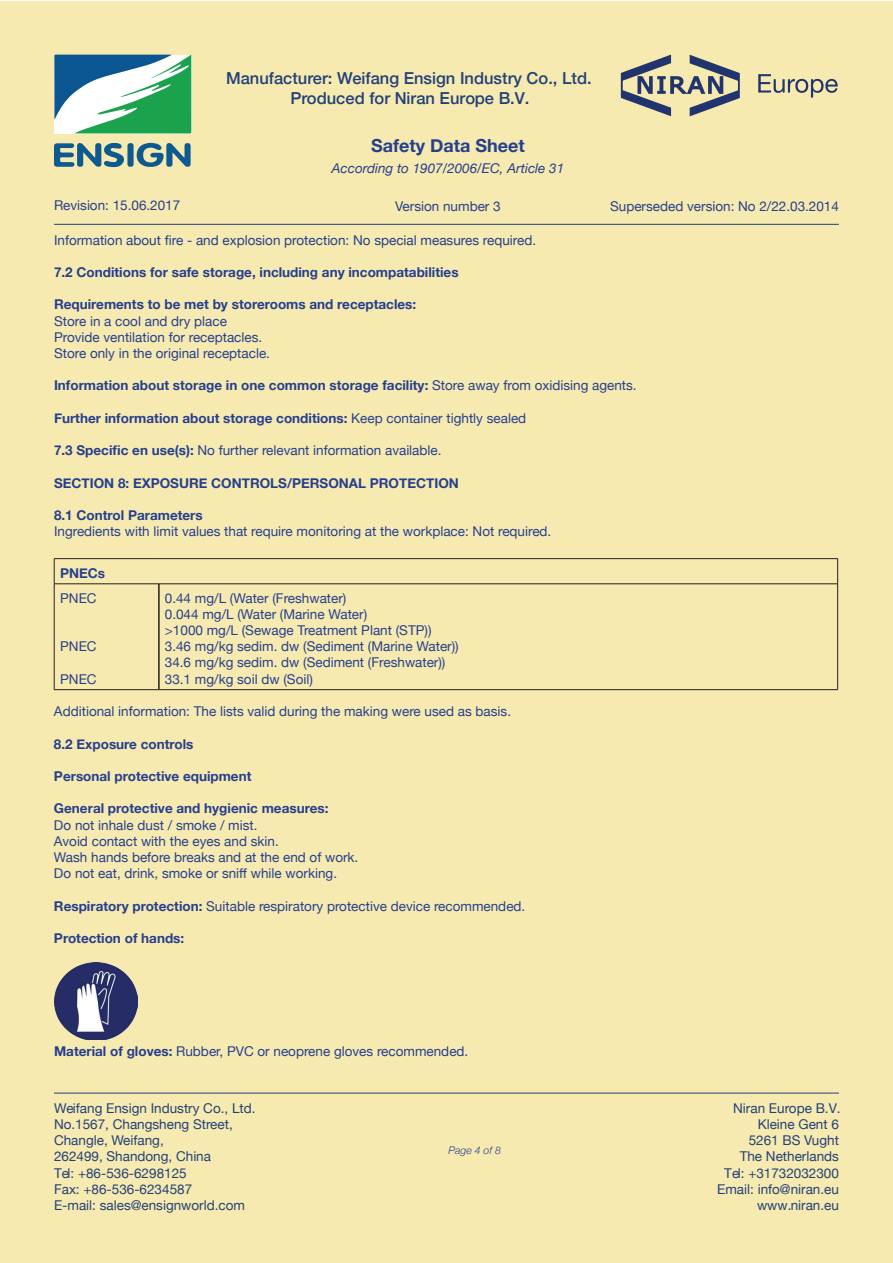
<style>
.page{position:relative;width:893px;height:1263px;background:#fff}
.page>*{position:absolute;margin:0;border:0;box-sizing:border-box;transform-origin:0 0}
.t1{font:700 18px "Helvetica Neue";color:#253f8e}
.t2{font:500 16.5px/19.8px "Helvetica Neue";color:#214179;text-align:center}
.t3{font:13.5px/16.2px "Helvetica Neue";color:#253f8e}
.t4{font:700 13.5px "Helvetica Neue";color:#253f8e}
.t5{font:13.5px/16.2px "Helvetica Neue";color:#214179;text-align:right}
.t6{font:italic 13.5px "Helvetica Neue";color:#253f8e}
.t7{font:italic 300 10.5px "Helvetica Neue";color:#253f8e}
.s1{font-weight:400}
.s2{font-weight:700}
</style>
<div class="page">
<div style="left:0;top:1px;width:893px;height:1262px;background:#f7eab0"></div>
<svg style="left:758px;top:74px;width:80px;height:24px"></svg>
<svg style="left:621px;top:55px;width:119px;height:61px"></svg>
<svg style="left:54px;top:55px;width:137px;height:78px;background:#71b4a4"></svg>
<svg style="left:54px;top:142px;width:137px;height:25px"></svg>
<hr style="left:54px;top:224px;width:785px;height:1px;background:#214179">
<hr style="left:54px;top:1093px;width:785px;height:1px;background:#214179">
<hr style="left:158px;top:584px;width:2px;height:105px;background:#231f20">
<hr style="left:54px;top:558px;width:105px;height:1px;background:#231f20">
<svg style="left:54px;top:559px;width:1px;height:24px"></svg>
<hr style="left:159px;top:558px;width:679px;height:1px;background:#231f20">
<svg style="left:837px;top:559px;width:1px;height:24px"></svg>
<hr style="left:54px;top:583px;width:105px;height:1px;background:#231f20">
<hr style="left:54px;top:584px;width:1px;height:105px;background:#231f20">
<hr style="left:159px;top:583px;width:679px;height:1px;background:#231f20">
<hr style="left:837px;top:584px;width:1px;height:105px;background:#231f20">
<hr style="left:54px;top:689px;width:105px;height:1px;background:#231f20">
<hr style="left:159px;top:689px;width:679px;height:1px;background:#231f20">
<img style="left:54px;top:962px;width:84px;height:78px">
<p class="t2" style="left:226px;top:67px;width:367px">Manufacturer: Weifang Ensign Industry Co., Ltd.<br>Produced for Niran Europe B.V.</p>
<h1 class="t1" style="left:371px;top:131px;width:155px">Safety Data Sheet</h1>
<p class="t6" style="left:331px;top:159px;width:234px">According to 1907/2006/EC, Article 31</p>
<p class="t3" style="left:54px;top:198px;width:128px">Revision: 15.06.2017</p>
<p class="t3" style="left:395px;top:199px;width:107px">Version number 3</p>
<p class="t3" style="left:610px;top:199px;width:230px">Superseded version: No 2/22.03.2014</p>
<p class="t3" style="left:54px;top:232px;width:484px">Information about fire - and explosion protection: No special measures required.</p>
<p class="t4" style="left:54px;top:262px;width:406px">7.2 Conditions for safe storage, including any incompatabilities</p>
<p class="t4" style="left:54px;top:294px;width:364px">Requirements to be met by storerooms and receptacles:</p>
<p class="t3" style="left:54px;top:313px;width:218px">Store in a cool and dry place<br>Provide ventilation for receptacles.<br>Store only in the original receptacle.</p>
<p class="t4" style="left:54px;top:375px;width:584px">Information about storage in one common storage facility: <span class="s1">Store away from oxidising agents.</span></p>
<p class="t4" style="left:54px;top:407px;width:474px">Further information about storage conditions: <span class="s1">Keep container tightly sealed</span></p>
<p class="t3" style="left:54px;top:443px;width:389px"><span class="s2">7.3 Specific en use(s):</span> No further relevant information available.</p>
<p class="t4" style="left:54px;top:472px;width:406px">SECTION 8: EXPOSURE CONTROLS/PERSONAL PROTECTION</p>
<p class="t4" style="left:54px;top:505px;width:150px">8.1 Control Parameters</p>
<p class="t3" style="left:54px;top:524px;width:499px">Ingredients with limit values that require monitoring at the workplace: Not required.</p>
<p class="t4" style="left:60px;top:562px;width:47px">PNECs</p>
<p class="t3" style="left:60px;top:590px;width:38px">PNEC</p>
<p class="t3" style="left:60px;top:639px;width:38px">PNEC</p>
<p class="t3" style="left:60px;top:671px;width:38px">PNEC</p>
<p class="t3" style="left:165px;top:590px;width:295px">0.44 mg/L (Water (Freshwater)<br>0.044 mg/L (Water (Marine Water)<br>&gt;1000 mg/L (Sewage Treatment Plant (STP))<br>3.46 mg/kg sedim. dw (Sediment (Marine Water))<br>34.6 mg/kg sedim. dw (Sediment (Freshwater))<br>33.1 mg/kg soil dw (Soil)</p>
<p class="t3" style="left:54px;top:704px;width:459px">Additional information: The lists valid during the making were used as basis.</p>
<p class="t4" style="left:54px;top:733px;width:141px">8.2 Exposure controls</p>
<p class="t4" style="left:54px;top:766px;width:199px">Personal protective equipment</p>
<p class="t4" style="left:54px;top:798px;width:276px">General protective and hygienic measures:</p>
<p class="t3" style="left:54px;top:817px;width:306px">Do not inhale dust / smoke / mist.<br>Avoid contact with the eyes and skin.<br>Wash hands before breaks and at the end of work.<br>Do not eat, drink, smoke or sniff while working.</p>
<p class="t3" style="left:54px;top:898px;width:473px"><span class="s2">Respiratory protection:</span> Suitable respiratory protective device recommended.</p>
<p class="t4" style="left:54px;top:928px;width:132px">Protection of hands:</p>
<p class="t3" style="left:54px;top:1044px;width:416px"><span class="s2">Material of gloves:</span> Rubber, PVC or neoprene gloves recommended.</p>
<p class="t5" style="left:54px;top:1100px;width:203px;text-align:left">Weifang Ensign Industry Co., Ltd.<br>No.1567, Changsheng Street,<br>Changle, Weifang,<br>262499, Shandong, China<br>Tel: +86-536-6298125<br>Fax: +86-536-6234587<br>E-mail: sales@ensignworld.com</p>
<p class="t7" style="left:448px;top:1142px;width:54px">Page 4 of 8</p>
<p class="t5" style="left:717px;top:1100px;width:125px">Niran Europe B.V.<br>Kleine Gent 6<br>5261 BS Vught<br>The Netherlands<br>Tel: +31732032300<br>Email: info@niran.eu www.niran.eu</p>
</div>
